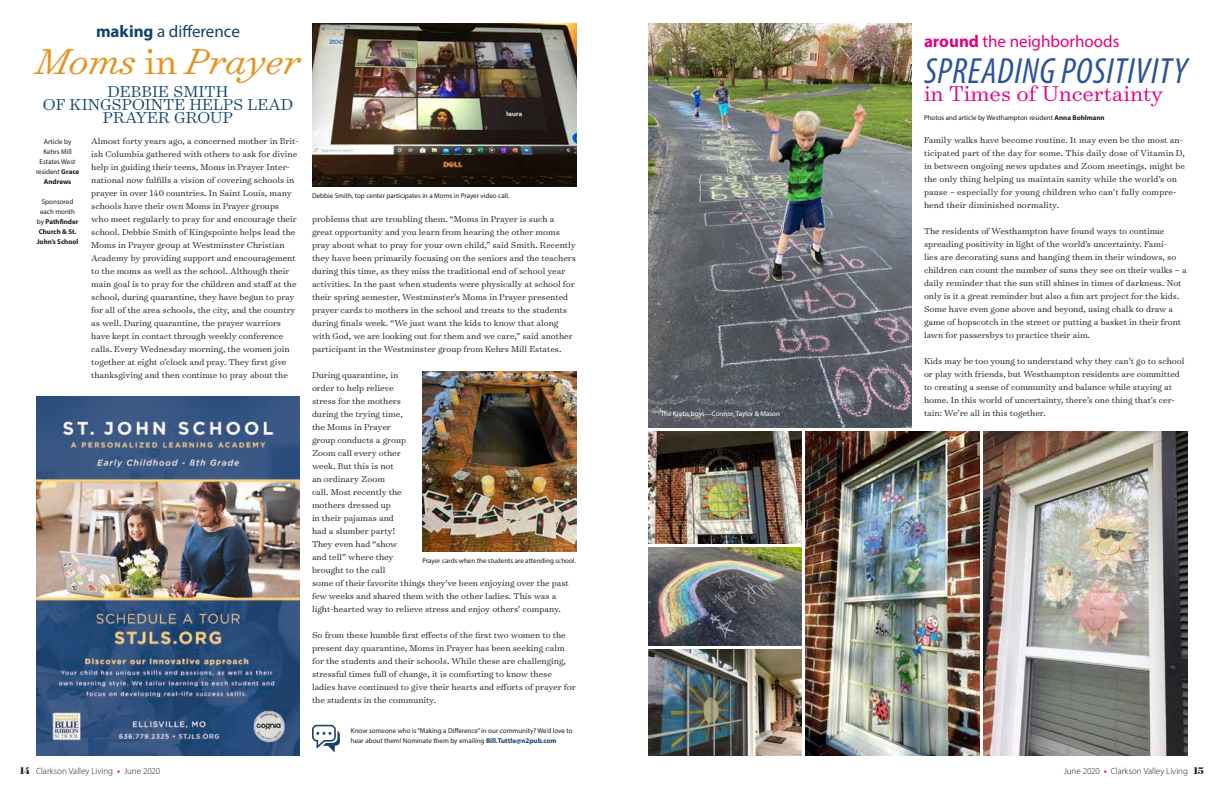
<style>
.page{position:relative;width:1224px;height:792px;background:#fff}
.page>*{position:absolute;margin:0;border:0;box-sizing:border-box;transform-origin:0 0}
.t1{font:italic 300 40.8px "Surveyor Text";color:#e6921e}
.t2{font:italic condensed 36.6px "Myriad Pro";letter-spacing:.02em;color:#295498}
.t3{font:300 24.4px "Surveyor Text";color:#e5007e}
.t4{font:300 18px/13px "Surveyor Text";color:#14416b;text-align:center}
.t5{font:17px "Myriad Pro";color:#e5007e}
.t6{font:17px "Myriad Pro";color:#14416b}
.t7{font:300 9.8px/13px "Surveyor Text";color:#1c1b1a}
.t8{font:300 9px "Myriad Pro";color:#1c1b1a}
.t9{font:7px/10px "Myriad Pro";color:#1c1b1a;text-align:center}
.t10{font:700 7px/10px "Myriad Pro";color:#1c1b1a;text-align:center}
.t11{font:7px "Myriad Pro";color:#fff}
.s1{font-weight:700}
.s2{font-style:normal}
.s3{font-weight:400}
.s4{font-weight:700;color:#14416b}
.s5{font-family:"Surveyor Display";font-weight:700;font-size:11px}
.s6{font-weight:700;color:#da2228}
</style>
<div class="page">
<svg style="left:312px;top:725px;width:28px;height:28px"></svg>
<img style="left:36px;top:396px;width:264px;height:360px">
<img style="left:422px;top:372px;width:154px;height:180px">
<img style="left:312px;top:24px;width:264px;height:163px">
<img style="left:648px;top:24px;width:264px;height:404px">
<img style="left:648px;top:547px;width:154px;height:98px">
<img style="left:648px;top:432px;width:154px;height:111px">
<img style="left:806px;top:432px;width:173px;height:324px">
<img style="left:648px;top:649px;width:154px;height:107px">
<img style="left:983px;top:432px;width:205px;height:324px">
<h3 class="t6" style="left:96px;top:20px;width:145px"><span class="s1">making</span> a difference</h3>
<h1 class="t1" style="left:36px;top:35px;width:266px">Moms <span class="s2">in</span> Prayer</h1>
<h3 class="t4" style="left:43px;top:84px;width:252px">DEBBIE SMITH<br>OF KINGSPOINTE HELPS LEAD<br>PRAYER GROUP</h3>
<p class="t9" style="left:36px;top:136px;width:45px">Article by<br>Kehrs Mill<br>Estates West resident <span class="s1">Grace<br>Andrews</span></p>
<p class="t10" style="left:37px;top:196px;width:43px"><span class="s3">Sponsored each month by</span> Pathfinder<br>Church &amp; St.<br>John’s School</p>
<p class="t7" style="left:91px;top:134px;width:209px">Almost forty years ago, a concerned mother in Brit&shy;ish Columbia gathered with others to ask for divine help in guiding their teens, Moms in Prayer Inter&shy;national now fulfills a vision of covering schools in prayer in over 140 countries. In Saint Louis, many schools have their own Moms in Prayer groups who meet regularly to pray for and encourage their school. Debbie Smith of Kingspointe helps lead the Moms in Prayer group at Westminster Christian Academy by providing support and encouragement to the moms as well as the school. Although their main goal is to pray for the children and staff at the school, during quarantine, they have begun to pray for all of the area schools, the city, and the country as well. During quarantine, the prayer warriors have kept in contact through weekly conference calls. Every Wednesday morning, the women join together at eight o’clock and pray. They first give thanksgiving and then continue to pray about the</p>
<p class="t9" style="left:312px;top:190px;width:199px">Debbie Smith, top center participates in a Moms in Prayer video call.</p>
<p class="t7" style="left:312px;top:212px;width:265px">problems that are troubling them. “Moms in Prayer is such a great opportunity and you learn from hearing the other moms pray about what to pray for your own child,” said Smith. Recently they have been primarily focusing on the seniors and the teachers during this time, as they miss the traditional end of school year activities. In the past when students were physically at school for their spring semester, Westminster’s Moms in Prayer presented prayer cards to mothers in the school and treats to the students during finals week. “We just want the kids to know that along with God, we are looking out for them and we care,” said another participant in the Westminster group from Kehrs Mill Estates.</p>
<p class="t7" style="left:312px;top:368px;width:258px">During quarantine, in<br>order to help relieve<br>stress for the mothers<br>during the trying time,<br>the Moms in Prayer<br>group conducts a group<br>Zoom call every other<br>week. But this is not<br>an ordinary Zoom<br>call. Most recently the<br>mothers dressed up<br>in their pajamas and<br>had a slumber party!<br>They even had “show<br>and tell” where they<br>brought to the call<br>some of their favorite things they’ve been enjoying over the past few weeks and shared them with the other ladies. This was a light-hearted way to relieve stress and enjoy others’ company.</p>
<p class="t7" style="left:312px;top:628px;width:265px">So from these humble first effects of the first two women to the present day quarantine, Moms in Prayer has been seeking calm for the students and their schools. While these are challenging, stressful times full of change, it is comforting to know these ladies have continued to give their hearts and efforts of prayer for the students in the community.</p>
<p class="t9" style="left:351px;top:725px;width:223px;text-align:left">Know someone who is “Making a Difference” in our community? We’d love to hear about them! Nominate them by emailing <span class="s4">Bill.Tuttle@n2pub.com</span></p>
<p class="t9" style="left:422px;top:555px;width:155px">Prayer cards when the students are attending school.</p>
<p class="t11" style="left:661px;top:410px;width:121px">The Krebs boys—Connor, Taylor &amp; Mason</p>
<h3 class="t5" style="left:924px;top:31px;width:197px"><span class="s1">around</span> the neighborhoods</h3>
<h2 class="t2" style="left:924px;top:49px;width:265px">SPREADING POSITIVITY</h2>
<h3 class="t3" style="left:924px;top:79px;width:241px">in Times of Uncertainty</h3>
<p class="t9" style="left:924px;top:113px;width:182px">Photos and article by Westhampton resident <span class="s1">Anna Bohlmann</span></p>
<p class="t7" style="left:924px;top:133px;width:262px">Family walks have become routine. It may even be the most an&shy;ticipated part of the day for some. This daily dose of Vitamin D, in between ongoing news updates and Zoom meetings, might be the only thing helping us maintain sanity while the world’s on pause – especially for young children who can’t fully compre&shy;hend their diminished normality.</p>
<p class="t7" style="left:924px;top:224px;width:264px">The residents of Westhampton have found ways to continue spreading positivity in light of the world’s uncertainty. Fami-<br>lies are decorating suns and hanging them in their windows, so children can count the number of suns they see on their walks – a daily reminder that the sun still shines in times of darkness. Not only is it a great reminder but also a fun art project for the kids.<br>Some have even gone above and beyond, using chalk to draw a game of hopscotch in the street or putting a basket in their front lawn for passersbys to practice their aim.</p>
<p class="t7" style="left:924px;top:354px;width:262px">Kids may be too young to understand why they can’t go to school or play with friends, but Westhampton residents are committed to creating a sense of community and balance while staying at home. In this world of uncertainty, there’s one thing that’s cer&shy;tain: We’re all in this together.</p>
<p class="t8" style="left:20px;top:765px;width:142px"><span class="s5">14</span> Clarkson Valley Living <span class="s6">•</span> June 2020</p>
<p class="t8" style="left:1064px;top:765px;width:142px">June 2020 <span class="s6">•</span> Clarkson Valley Living <span class="s5">15</span></p>
</div>
